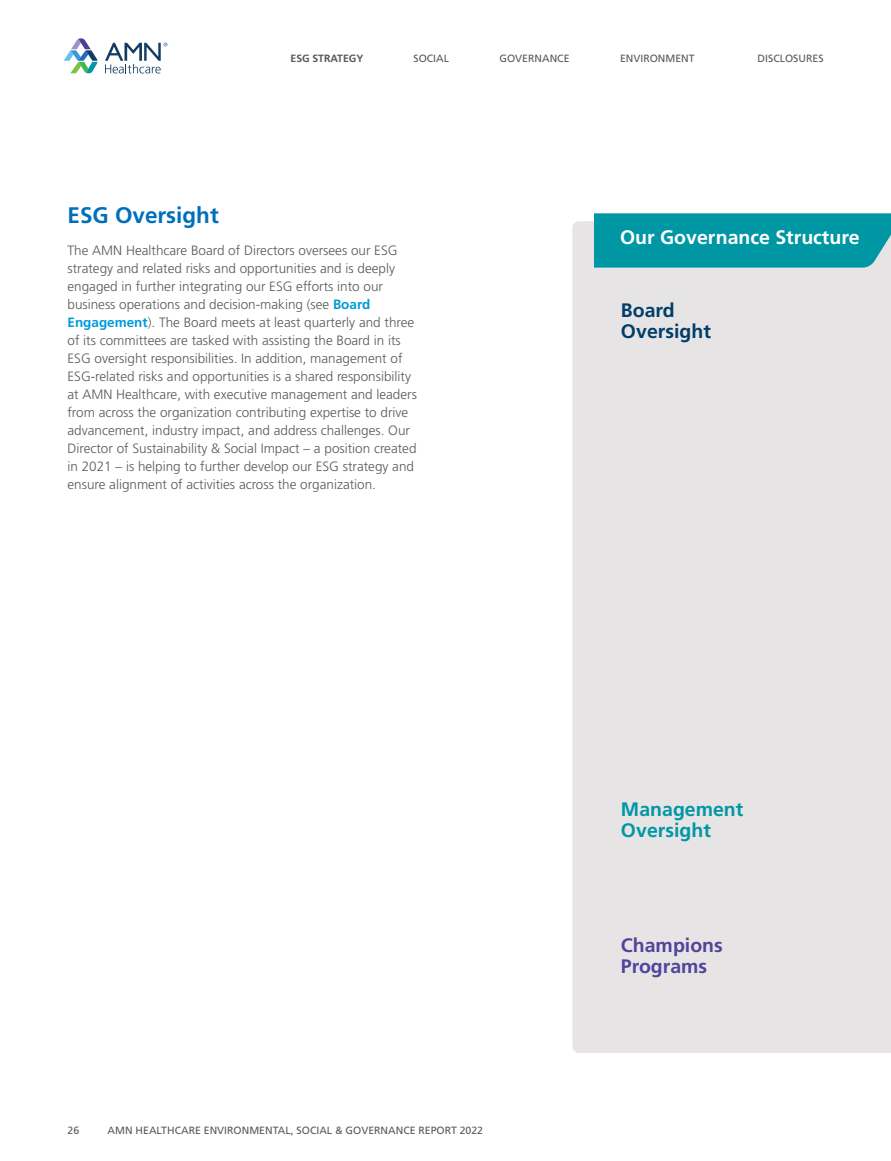
<style>
.page{position:relative;width:891px;height:1161px;background:#fff}
.page>*{position:absolute;margin:0;border:0;box-sizing:border-box;transform-origin:0 0}
.t1{font:700 22.5px "Frutiger LT Std";color:#006fba}
.t2{font:700 19.5px "Frutiger LT Std";color:#fff}
.t3{font:700 19.5px/21px "Frutiger LT Std";color:#0097a5}
.t4{font:700 19.5px/21px "Frutiger LT Std";color:#52439b}
.t5{font:700 19.5px/21px "Frutiger LT Std";color:#003e69}
.t6{font:300 13.5px/18px "Frutiger LT Std";color:#58595b}
.t7{font:10.5px "Frutiger LT Std";color:#58595b}
.t8{font:700 10.5px "Frutiger LT Std";color:#58595b}
.s1{font-weight:700;color:#009bda}
</style>
<div class="page">
<div style="left:572px;top:221px;width:319px;height:832px;background:#e6e4e5"></div>
<div style="left:594px;top:213px;width:297px;height:55px;background:#0097a5"></div>
<svg style="left:64px;top:38px;width:33px;height:35px"></svg>
<svg style="left:105px;top:43px;width:62px;height:30px"></svg>
<p class="t8" style="left:291px;top:52px;width:74px">ESG STRATEGY</p>
<p class="t7" style="left:414px;top:52px;width:37px">SOCIAL</p>
<p class="t7" style="left:500px;top:52px;width:72px">GOVERNANCE</p>
<p class="t7" style="left:620px;top:52px;width:76px">ENVIRONMENT</p>
<p class="t7" style="left:758px;top:52px;width:67px">DISCLOSURES</p>
<h1 class="t1" style="left:68px;top:202px;width:153px">ESG Oversight</h1>
<p class="t6" style="left:68px;top:241px;width:351px">The AMN Healthcare Board of Directors oversees our ESG strategy and related risks and opportunities and is deeply engaged in further integrating our ESG efforts into our business operations and decision-making (see <span class="s1">Board Engagement</span>). The Board meets at least quarterly and three of its committees are tasked with assisting the Board in its ESG oversight responsibilities. In addition, management of ESG-related risks and opportunities is a shared responsibility at AMN Healthcare, with executive management and leaders from across the organization contributing expertise to drive advancement, industry impact, and address challenges. Our Director of Sustainability &amp; Social Impact – a position created in 2021 – is helping to further develop our ESG strategy and ensure alignment of activities across the organization.</p>
<p class="t7" style="left:68px;top:1124px;width:13px">26</p>
<p class="t7" style="left:108px;top:1124px;width:377px">AMN HEALTHCARE ENVIRONMENTAL, SOCIAL &amp; GOVERNANCE REPORT 2022</p>
<h2 class="t2" style="left:620px;top:226px;width:241px">Our Governance Structure</h2>
<h2 class="t5" style="left:621px;top:300px;width:91px">Board<br>Oversight</h2>
<h2 class="t3" style="left:621px;top:798px;width:124px">Management<br>Oversight</h2>
<h2 class="t4" style="left:621px;top:935px;width:103px">Champions<br>Programs</h2>
</div>
